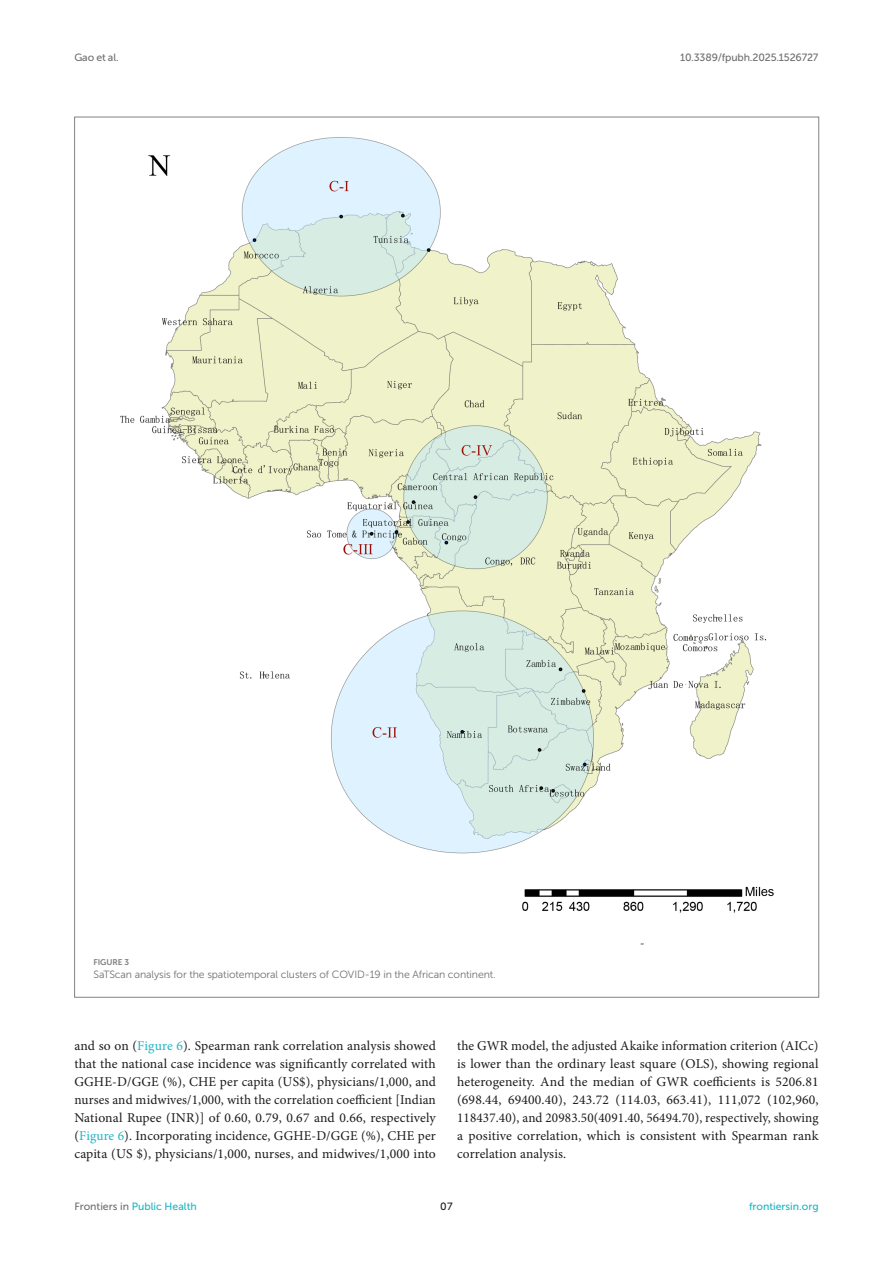
<style>
.page{position:relative;width:893px;height:1263px;background:#fff}
.page>*{position:absolute;margin:0;border:0;box-sizing:border-box;transform-origin:0 0}
.TEXT{font:13.5px/18px "Minion Pro";letter-spacing:.01em;color:#1b1c1b;text-align:justify}
.FIG_LEG{font:10.5px "Museo Sans 300";letter-spacing:-.01em;color:#706f70}
.t1{font:10.5px "Museo Sans 500";color:#1db5c3}
.t2{font:10.5px "Museo Sans 500";letter-spacing:-.015em;color:#706f70}
.t3{font:10.5px "Museo Sans 500";color:#1b1c1b}
.FIG_HD{font:8.25px "Museo Sans 700";letter-spacing:-.01em;color:#7e7f7f}
.s1{color:#1db5c3}
.s2{color:#706f70}
</style>
<div class="page">
<img style="left:120px;top:137px;width:654px;height:808px">
<p class="t2" style="left:74px;top:51px;width:46px">Gao et al.</p>
<p class="t2" style="left:680px;top:51px;width:140px">10.3389/fpubh.2025.1526727</p>
<p class="FIG_HD" style="left:94px;top:957px;width:37px">FIGURE 3</p>
<p class="FIG_LEG" style="left:94px;top:969px;width:404px">SaTScan analysis for the spatiotemporal clusters of COVID-19 in the African continent.</p>
<p class="TEXT" style="left:74px;top:1037px;width:363px">and so on (<span class="s1">Figure 6</span>). Spearman rank correlation analysis showed that the national case incidence was significantly correlated with GGHE-D/GGE (%), CHE per capita (US$), physicians/1,000, and nurses and midwives/1,000, with the correlation coefficient [Indian National Rupee (INR)] of 0.60, 0.79, 0.67 and 0.66, respectively (<span class="s1">Figure 6</span>). Incorporating incidence, GGHE-D/GGE (%), CHE per capita (US $), physicians/1,000, nurses, and midwives/1,000 into</p>
<p class="TEXT" style="left:457px;top:1037px;width:363px">the GWR model, the adjusted Akaike information criterion (AICc) is lower than the ordinary least square (OLS), showing regional heterogeneity. And the median of GWR coefficients is 5206.81 (698.44, 69400.40), 243.72 (114.03, 663.41), 111,072 (102,960, 118437.40), and 20983.50(4091.40, 56494.70), respectively, showing a positive correlation, which is consistent with Spearman rank correlation analysis.</p>
<p class="t1" style="left:74px;top:1200px;width:124px"><span class="s2">Frontiers in</span> Public Health</p>
<p class="t3" style="left:440px;top:1200px;width:14px">07</p>
<p class="t1" style="left:749px;top:1200px;width:71px">frontiersin.org</p>
</div>
